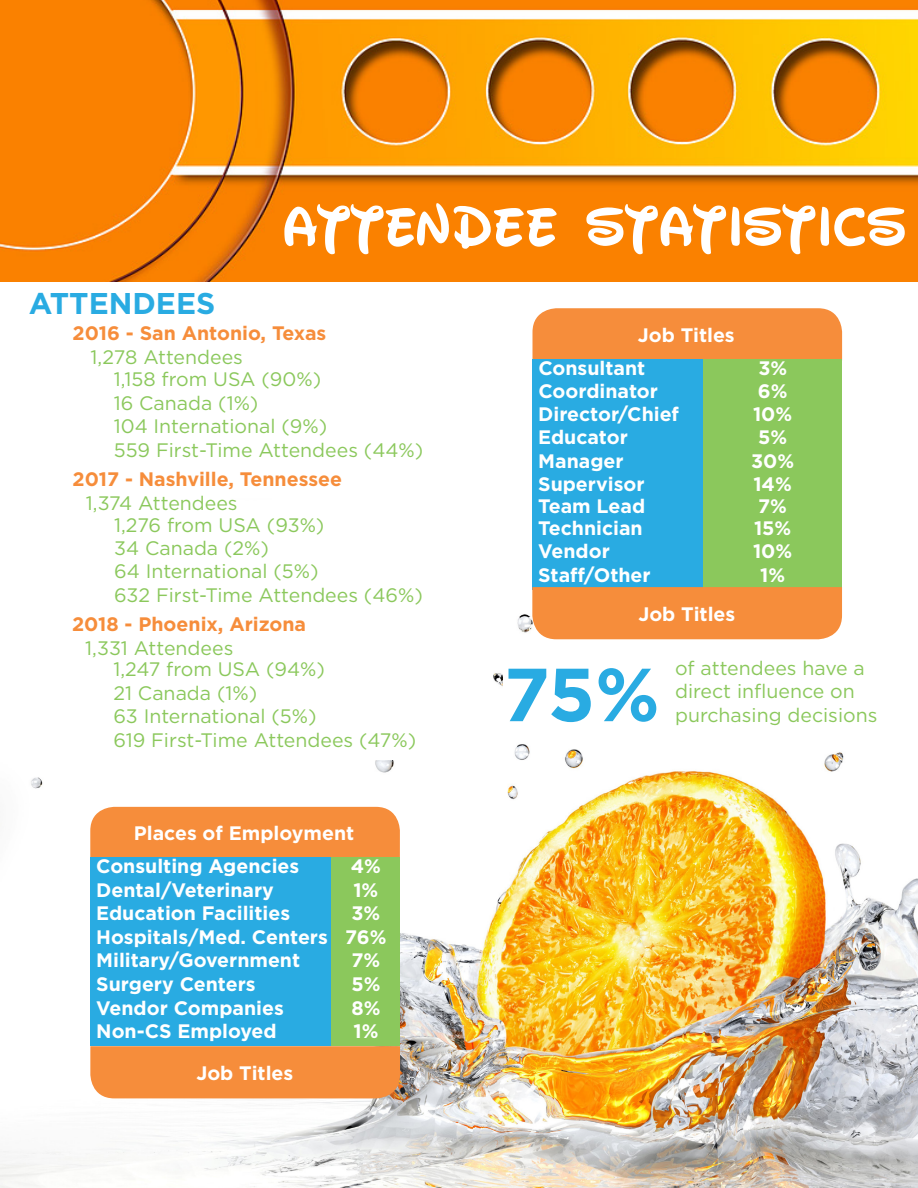
<style>
.page{position:relative;width:918px;height:1188px;background:#fff}
.page>*{position:absolute;margin:0;border:0;box-sizing:border-box;transform-origin:0 0}
.t1{font:700 75px "Gotham";color:#29abe2}
.t2{font:700 54px "Waltograph UI";color:#fff}
.t3{font:700 30px "Gotham";color:#29abe2}
.t4{font:700 19.5px "Gotham";color:#fff}
.t5{font:19.5px "Gotham";color:#8bc85c}
.t6{font:700 19.5px "Gotham";color:#f68d3b}
</style>
<div class="page">
<img style="left:1px;top:614px;width:917px;height:574px">
<img style="left:0;top:0;width:918px;height:282px">
<div style="left:532px;top:308px;width:310px;height:51px;background:#f68d3b"></div>
<div style="left:532px;top:359px;width:172px;height:23px;background:#29abe2"></div>
<div style="left:704px;top:359px;width:138px;height:24px;background:#8bc85c"></div>
<div style="left:532px;top:382px;width:172px;height:24px;background:#29abe2"></div>
<div style="left:704px;top:382px;width:138px;height:24px;background:#8bc85c"></div>
<div style="left:532px;top:429px;width:171px;height:23px;background:#29abe2"></div>
<div style="left:703px;top:429px;width:139px;height:23px;background:#8bc85c"></div>
<div style="left:532px;top:406px;width:171px;height:23px;background:#29abe2"></div>
<div style="left:703px;top:406px;width:139px;height:23px;background:#8bc85c"></div>
<div style="left:532px;top:452px;width:171px;height:24px;background:#29abe2"></div>
<div style="left:703px;top:452px;width:139px;height:24px;background:#8bc85c"></div>
<div style="left:532px;top:475px;width:171px;height:23px;background:#29abe2"></div>
<div style="left:703px;top:475px;width:139px;height:23px;background:#8bc85c"></div>
<div style="left:532px;top:497px;width:171px;height:24px;background:#29abe2"></div>
<div style="left:703px;top:497px;width:139px;height:24px;background:#8bc85c"></div>
<div style="left:532px;top:520px;width:171px;height:23px;background:#29abe2"></div>
<div style="left:703px;top:520px;width:139px;height:23px;background:#8bc85c"></div>
<div style="left:532px;top:543px;width:171px;height:23px;background:#29abe2"></div>
<div style="left:703px;top:543px;width:139px;height:23px;background:#8bc85c"></div>
<div style="left:532px;top:566px;width:171px;height:24px;background:#29abe2"></div>
<div style="left:703px;top:566px;width:139px;height:24px;background:#8bc85c"></div>
<div style="left:532px;top:587px;width:310px;height:52px;background:#f68d3b"></div>
<div style="left:503px;top:661px;width:173px;height:72px;background:#fff"></div>
<div style="left:90px;top:807px;width:310px;height:51px;background:#f68d3b"></div>
<div style="left:90px;top:858px;width:253px;height:23px;background:#29abe2"></div>
<div style="left:332px;top:858px;width:68px;height:23px;background:#8bc85c"></div>
<div style="left:90px;top:1046px;width:310px;height:52px;background:#f68d3b"></div>
<div style="left:90px;top:881px;width:254px;height:24px;background:#29abe2"></div>
<div style="left:332px;top:881px;width:68px;height:24px;background:#8bc85c"></div>
<div style="left:90px;top:905px;width:254px;height:23px;background:#29abe2"></div>
<div style="left:332px;top:905px;width:68px;height:23px;background:#8bc85c"></div>
<div style="left:90px;top:929px;width:254px;height:23px;background:#29abe2"></div>
<div style="left:332px;top:928px;width:68px;height:24px;background:#8bc85c"></div>
<div style="left:90px;top:952px;width:254px;height:23px;background:#29abe2"></div>
<div style="left:332px;top:952px;width:68px;height:23px;background:#8bc85c"></div>
<div style="left:90px;top:975px;width:254px;height:24px;background:#29abe2"></div>
<div style="left:332px;top:975px;width:68px;height:24px;background:#8bc85c"></div>
<div style="left:90px;top:999px;width:254px;height:23px;background:#29abe2"></div>
<div style="left:332px;top:999px;width:68px;height:24px;background:#8bc85c"></div>
<div style="left:90px;top:1023px;width:254px;height:23px;background:#29abe2"></div>
<div style="left:332px;top:1023px;width:68px;height:23px;background:#8bc85c"></div>
<div style="left:113px;top:661px;width:379px;height:99px;background:#fff"></div>
<p class="t2" style="left:282px;top:195px;width:623px">ATTENDEE STATISTICS</p>
<p class="t3" style="left:29px;top:283px;width:188px">ATTENDEES</p>
<p class="t6" style="left:73px;top:321px;width:255px">2016 - San Antonio, Texas</p>
<p class="t5" style="left:91px;top:345px;width:154px">1,278 Attendees</p>
<p class="t5" style="left:114px;top:367px;width:209px">1,158 from USA (90%)</p>
<p class="t5" style="left:114px;top:390px;width:146px">16 Canada (1%)</p>
<p class="t5" style="left:114px;top:414px;width:215px">104 International (9%)</p>
<p class="t5" style="left:114px;top:437px;width:311px">559 First-Time Attendees (44%)</p>
<p class="t6" style="left:73px;top:466px;width:271px">2017 - Nashville, Tennessee</p>
<p class="t5" style="left:86px;top:490px;width:153px">1,374 Attendees</p>
<p class="t5" style="left:114px;top:512px;width:212px">1,276 from USA (93%)</p>
<p class="t5" style="left:114px;top:536px;width:156px">34 Canada (2%)</p>
<p class="t5" style="left:114px;top:559px;width:206px">64 International (5%)</p>
<p class="t5" style="left:114px;top:582px;width:310px">632 First-Time Attendees (46%)</p>
<p class="t6" style="left:72px;top:611px;width:236px">2018 - Phoenix, Arizona</p>
<p class="t5" style="left:85px;top:635px;width:150px">1,331 Attendees</p>
<p class="t5" style="left:113px;top:657px;width:213px">1,247 from USA (94%)</p>
<p class="t5" style="left:113px;top:681px;width:145px">21 Canada (1%)</p>
<p class="t5" style="left:113px;top:704px;width:205px">63 International (5%)</p>
<p class="t5" style="left:113px;top:727px;width:304px">619 First-Time Attendees (47%)</p>
<p class="t4" style="left:134px;top:821px;width:222px">Places of Employment</p>
<p class="t4" style="left:96px;top:853px;width:205px">Consulting Agencies</p>
<p class="t4" style="left:351px;top:853px;width:32px">4%</p>
<p class="t4" style="left:96px;top:877px;width:179px">Dental/Veterinary</p>
<p class="t4" style="left:353px;top:877px;width:26px">1%</p>
<p class="t4" style="left:96px;top:901px;width:196px">Education Facilities</p>
<p class="t4" style="left:351px;top:901px;width:30px">3%</p>
<p class="t4" style="left:96px;top:924px;width:233px">Hospitals/Med. Centers</p>
<p class="t4" style="left:345px;top:924px;width:43px">76%</p>
<p class="t4" style="left:96px;top:948px;width:206px">Military/Government</p>
<p class="t4" style="left:351px;top:948px;width:30px">7%</p>
<p class="t4" style="left:96px;top:971px;width:161px">Surgery Centers</p>
<p class="t4" style="left:351px;top:971px;width:31px">5%</p>
<p class="t4" style="left:96px;top:995px;width:189px">Vendor Companies</p>
<p class="t4" style="left:351px;top:995px;width:31px">8%</p>
<p class="t4" style="left:96px;top:1018px;width:182px">Non-CS Employed</p>
<p class="t4" style="left:353px;top:1018px;width:26px">1%</p>
<p class="t4" style="left:196px;top:1060px;width:99px">Job Titles</p>
<p class="t4" style="left:638px;top:322px;width:99px">Job Titles</p>
<p class="t4" style="left:538px;top:355px;width:108px">Consultant</p>
<p class="t4" style="left:758px;top:355px;width:30px">3%</p>
<p class="t4" style="left:538px;top:378px;width:121px">Coordinator</p>
<p class="t4" style="left:758px;top:378px;width:31px">6%</p>
<p class="t4" style="left:532px;top:424px;width:142px">Director/Chief</p>
<p class="t4" style="left:538px;top:401px;width:142px">Director/Chief</p>
<p class="t4" style="left:753px;top:401px;width:41px">10%</p>
<p class="t4" style="left:538px;top:448px;width:87px">Manager</p>
<p class="t4" style="left:751px;top:448px;width:45px">30%</p>
<p class="t4" style="left:538px;top:471px;width:108px">Supervisor</p>
<p class="t4" style="left:753px;top:471px;width:40px">14%</p>
<p class="t4" style="left:538px;top:493px;width:108px">Team Lead</p>
<p class="t4" style="left:758px;top:493px;width:30px">7%</p>
<p class="t4" style="left:538px;top:516px;width:106px">Technician</p>
<p class="t4" style="left:754px;top:516px;width:39px">15%</p>
<p class="t4" style="left:538px;top:539px;width:73px">Vendor</p>
<p class="t4" style="left:753px;top:539px;width:41px">10%</p>
<p class="t4" style="left:538px;top:562px;width:114px">Staff/Other</p>
<p class="t4" style="left:760px;top:562px;width:26px">1%</p>
<p class="t4" style="left:638px;top:601px;width:99px">Job Titles</p>
<p class="t4" style="left:538px;top:424px;width:91px">Educator</p>
<p class="t4" style="left:751px;top:424px;width:44px">99%</p>
<p class="t4" style="left:758px;top:424px;width:31px">5%</p>
<p class="t1" style="left:503px;top:645px;width:158px">75%</p>
<p class="t5" style="left:675px;top:656px;width:191px">of attendees have a</p>
<p class="t5" style="left:675px;top:679px;width:181px">direct influence on</p>
<p class="t5" style="left:675px;top:702px;width:204px">purchasing decisions</p>
</div>
